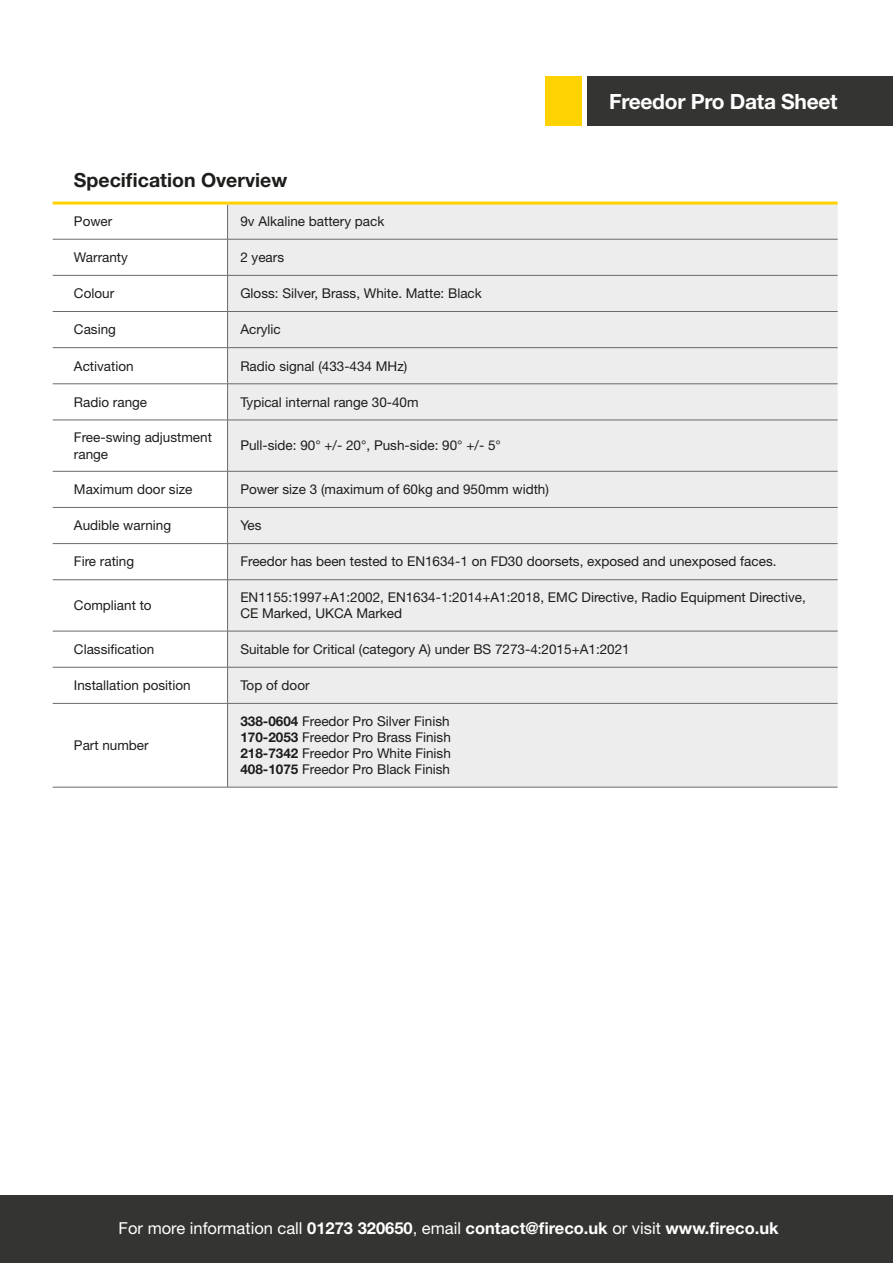
<style>
.page{position:relative;width:893px;height:1263px;background:#fff}
.page>*{position:absolute;margin:0;border:0;box-sizing:border-box;transform-origin:0 0}
.t1{font:700 21px "Helvetica Neue LT Std";letter-spacing:-.015em;color:#fff}
.t2{font:700 19.5px "Helvetica Neue LT Std";color:#1d1d1b}
.t3{font:700 16.5px "Helvetica Neue LT Std";color:#fff}
.t4{font:13.5px/16.2px "Helvetica Neue LT Std";color:#1d1d1b}
.s1{font-weight:700}
.s2{font-weight:400}
</style>
<div class="page">
<svg style="left:53px;top:238px;width:174px;height:549px"></svg>
<div style="left:228px;top:205px;width:610px;height:582px;background:#eeeded"></div>
<hr style="left:227px;top:205px;width:1px;height:34px;background:#6c6a68">
<hr style="left:53px;top:239px;width:175px;height:1px;background:#6c6a68">
<hr style="left:53px;top:275px;width:175px;height:1px;background:#6c6a68">
<hr style="left:53px;top:311px;width:175px;height:1px;background:#6c6a68">
<hr style="left:53px;top:347px;width:175px;height:1px;background:#6c6a68">
<hr style="left:53px;top:383px;width:175px;height:1px;background:#6c6a68">
<hr style="left:53px;top:420px;width:175px;height:1px;background:#6c6a68">
<hr style="left:53px;top:471px;width:175px;height:1px;background:#6c6a68">
<hr style="left:53px;top:507px;width:175px;height:1px;background:#6c6a68">
<hr style="left:53px;top:543px;width:175px;height:1px;background:#6c6a68">
<hr style="left:53px;top:579px;width:175px;height:1px;background:#6c6a68">
<hr style="left:53px;top:631px;width:175px;height:1px;background:#6c6a68">
<hr style="left:53px;top:667px;width:175px;height:1px;background:#6c6a68">
<hr style="left:53px;top:703px;width:175px;height:1px;background:#6c6a68">
<hr style="left:53px;top:787px;width:175px;height:1px;background:#6c6a68">
<hr style="left:227px;top:239px;width:1px;height:36px;background:#6c6a68">
<hr style="left:227px;top:276px;width:1px;height:35px;background:#6c6a68">
<hr style="left:227px;top:312px;width:1px;height:35px;background:#6c6a68">
<hr style="left:227px;top:348px;width:1px;height:36px;background:#6c6a68">
<hr style="left:227px;top:384px;width:1px;height:36px;background:#6c6a68">
<hr style="left:227px;top:420px;width:1px;height:51px;background:#6c6a68">
<hr style="left:227px;top:471px;width:1px;height:36px;background:#6c6a68">
<hr style="left:227px;top:508px;width:1px;height:35px;background:#6c6a68">
<hr style="left:227px;top:544px;width:1px;height:35px;background:#6c6a68">
<hr style="left:227px;top:580px;width:1px;height:51px;background:#6c6a68">
<hr style="left:227px;top:631px;width:1px;height:36px;background:#6c6a68">
<hr style="left:227px;top:667px;width:1px;height:36px;background:#6c6a68">
<hr style="left:227px;top:703px;width:1px;height:84px;background:#6c6a68">
<hr style="left:228px;top:239px;width:610px;height:1px;background:#6c6a68">
<hr style="left:228px;top:275px;width:610px;height:1px;background:#6c6a68">
<hr style="left:228px;top:311px;width:610px;height:1px;background:#6c6a68">
<hr style="left:228px;top:347px;width:610px;height:1px;background:#6c6a68">
<hr style="left:228px;top:383px;width:610px;height:1px;background:#6c6a68">
<hr style="left:228px;top:420px;width:610px;height:1px;background:#6c6a68">
<hr style="left:228px;top:471px;width:610px;height:1px;background:#6c6a68">
<hr style="left:228px;top:507px;width:610px;height:1px;background:#6c6a68">
<hr style="left:228px;top:543px;width:610px;height:1px;background:#6c6a68">
<hr style="left:228px;top:579px;width:610px;height:1px;background:#6c6a68">
<hr style="left:228px;top:631px;width:610px;height:1px;background:#6c6a68">
<hr style="left:228px;top:667px;width:610px;height:1px;background:#6c6a68">
<hr style="left:228px;top:703px;width:610px;height:1px;background:#6c6a68">
<hr style="left:228px;top:787px;width:610px;height:1px;background:#6c6a68">
<hr style="left:53px;top:202px;width:175px;height:3px;background:#ffd200">
<hr style="left:228px;top:202px;width:610px;height:3px;background:#ffd200">
<svg style="left:744px;top:76px;width:37px;height:1px"></svg>
<svg style="left:644px;top:76px;width:58px;height:1px"></svg>
<div style="left:587px;top:77px;width:306px;height:49px;background:#343432"></div>
<div style="left:545px;top:77px;width:37px;height:49px;background:#ffd200"></div>
<div style="left:0;top:1196px;width:893px;height:67px;background:#343432"></div>
<h2 class="t2" style="left:74px;top:168px;width:215px">Specification Overview</h2>
<h1 class="t1" style="left:609px;top:89px;width:230px">Freedor Pro Data Sheet</h1>
<p class="t4" style="left:74px;top:213px;width:40px">Power</p>
<p class="t4" style="left:240px;top:213px;width:146px">9v Alkaline battery pack</p>
<p class="t4" style="left:74px;top:249px;width:55px">Warranty</p>
<p class="t4" style="left:240px;top:249px;width:45px">2 years</p>
<p class="t4" style="left:74px;top:285px;width:42px">Colour</p>
<p class="t4" style="left:240px;top:285px;width:243px">Gloss: Silver, Brass, White. Matte: Black</p>
<p class="t4" style="left:74px;top:321px;width:43px">Casing</p>
<p class="t4" style="left:240px;top:321px;width:42px">Acrylic</p>
<p class="t4" style="left:74px;top:357px;width:61px">Activation</p>
<p class="t4" style="left:240px;top:357px;width:169px">Radio signal (433-434 MHz)</p>
<p class="t4" style="left:74px;top:393px;width:75px">Radio range</p>
<p class="t4" style="left:240px;top:393px;width:180px">Typical internal range 30-40m</p>
<p class="t4" style="left:74px;top:429px;width:140px">Free-swing adjustment range</p>
<p class="t4" style="left:240px;top:437px;width:262px">Pull-side: 90° +/- 20°, Push-side: 90° +/- 5°</p>
<p class="t4" style="left:74px;top:481px;width:120px">Maximum door size</p>
<p class="t4" style="left:240px;top:481px;width:310px">Power size 3 (maximum of 60kg and 950mm width)</p>
<p class="t4" style="left:74px;top:517px;width:99px">Audible warning</p>
<p class="t4" style="left:240px;top:517px;width:23px">Yes</p>
<p class="t4" style="left:74px;top:553px;width:62px">Fire rating</p>
<p class="t4" style="left:240px;top:553px;width:538px">Freedor has been tested to EN1634-1 on FD30 doorsets, exposed and unexposed faces.</p>
<p class="t4" style="left:74px;top:597px;width:79px">Compliant to</p>
<p class="t4" style="left:240px;top:589px;width:567px">EN1155:1997+A1:2002, EN1634-1:2014+A1:2018, EMC Directive, Radio Equipment Directive,<br>CE Marked, UKCA Marked</p>
<p class="t4" style="left:74px;top:641px;width:82px">Classification</p>
<p class="t4" style="left:240px;top:641px;width:391px">Suitable for Critical (category A) under BS 7273-4:2015+A1:2021</p>
<p class="t4" style="left:74px;top:677px;width:118px">Installation position</p>
<p class="t4" style="left:240px;top:677px;width:71px">Top of door</p>
<p class="t4" style="left:74px;top:737px;width:76px">Part number</p>
<p class="t4" style="left:240px;top:712px;width:212px;text-align:justify"><span class="s1">338-0604</span> Freedor Pro Silver Finish <span class="s1">170-2053</span> Freedor Pro Brass Finish <span class="s1">218-7342</span> Freedor Pro White Finish <span class="s1">408-1075</span> Freedor Pro Black Finish</p>
<p class="t3" style="left:119px;top:1217px;width:661px"><span class="s2">For more information call</span> 01273 320650<span class="s2">, email</span> contact@fireco.uk <span class="s2">or visit</span> www.fireco.uk</p>
</div>
